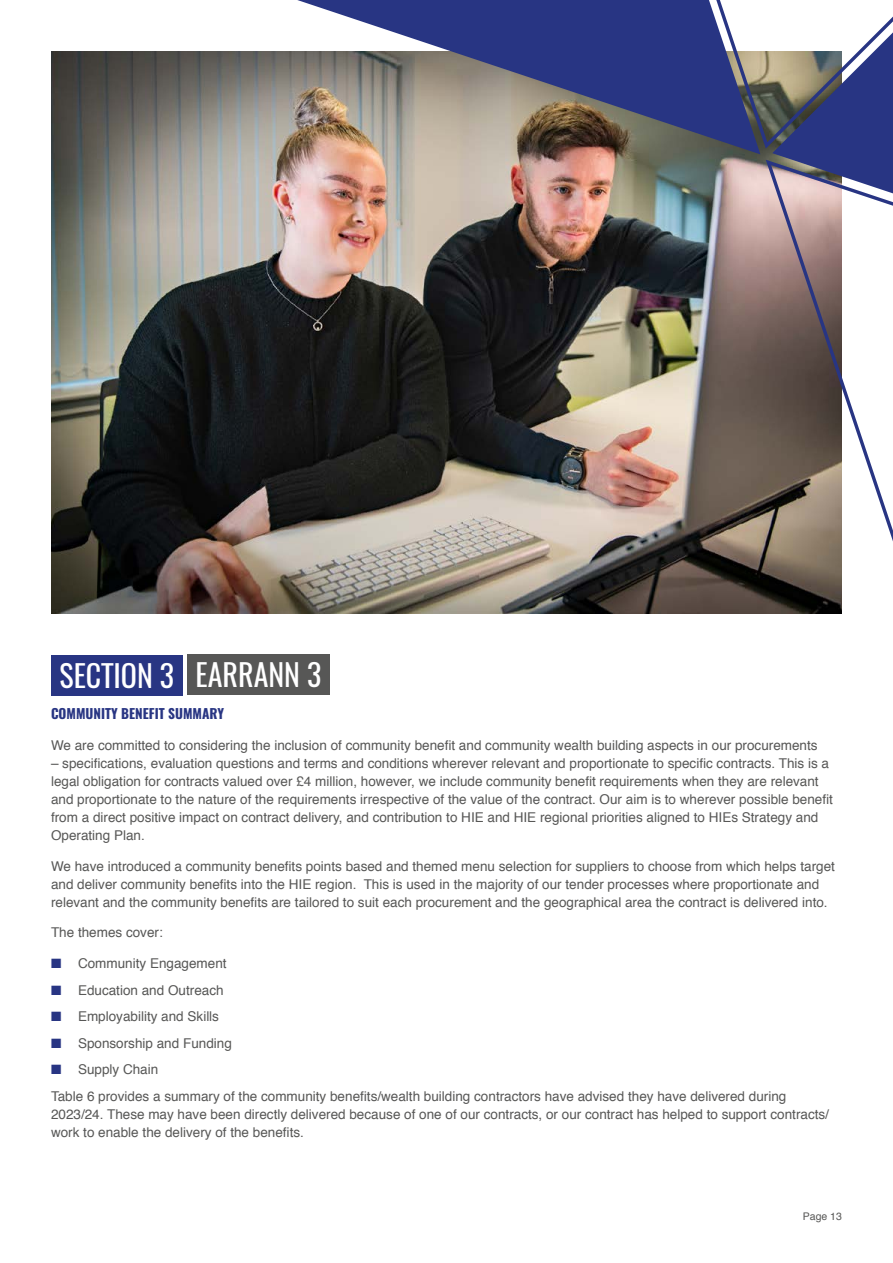
<style>
.page{position:relative;width:893px;height:1263px;background:#fff}
.page>*{position:absolute;margin:0;border:0;box-sizing:border-box;transform-origin:0 0}
.Titles{font:30px "Oswald";color:#fff}
.Body_text{font:13.5px/18px "Helvetica";color:#575756}
.Para_titles{font:700 13.5px "Oswald";color:#283583}
.t1{font:10.5px "Helvetica";color:#575756}
.s1{color:#283583}
</style>
<div class="page">
<div style="left:51px;top:656px;width:131px;height:40px;background:#283583"></div>
<img style="left:51px;top:51px;width:713px;height:562px">
<svg style="left:764px;top:318px;width:129px;height:296px"></svg>
<svg style="left:262px;top:0;width:338px;height:156px;background:#85818e"></svg>
<img style="left:600px;top:0;width:293px;height:318px">
<div style="left:187px;top:654px;width:142px;height:41px;background:#575756"></div>
<p class="Titles" style="left:196px;top:654px;width:127px">EARRANN 3</p>
<p class="Titles" style="left:60px;top:655px;width:116px">SECTION 3</p>
<p class="Para_titles" style="left:51px;top:706px;width:175px">COMMUNITY BENEFIT SUMMARY</p>
<p class="Body_text" style="left:51px;top:737px;width:768px">We are committed to considering the inclusion of community benefit and community wealth building aspects in our procurements</p>
<p class="Body_text" style="left:51px;top:755px;width:783px">– specifications, evaluation questions and terms and conditions wherever relevant and proportionate to specific contracts. This is a legal obligation for contracts valued over £4 million, however, we include community benefit requirements when they are relevant and proportionate to the nature of the requirements irrespective of the value of the contract. Our aim is to wherever possible benefit from a direct positive impact on contract delivery, and contribution to HIE and HIE regional priorities aligned to HIEs Strategy and Operating Plan.</p>
<p class="Body_text" style="left:51px;top:858px;width:785px">We have introduced a community benefits points based and themed menu selection for suppliers to choose from which helps target and deliver community benefits into the HIE region. This is used in the majority of our tender processes where proportionate and relevant and the community benefits are tailored to suit each procurement and the geographical area the contract is delivered into.</p>
<p class="Body_text" style="left:51px;top:924px;width:113px">The themes cover:</p>
<p class="Body_text" style="left:51px;top:955px;width:177px"><span class="s1">■</span> Community Engagement</p>
<p class="Body_text" style="left:51px;top:982px;width:174px"><span class="s1">■</span> Education and Outreach</p>
<p class="Body_text" style="left:51px;top:1008px;width:170px"><span class="s1">■</span> Employability and Skills</p>
<p class="Body_text" style="left:51px;top:1035px;width:182px"><span class="s1">■</span> Sponsorship and Funding</p>
<p class="Body_text" style="left:51px;top:1061px;width:109px"><span class="s1">■</span> Supply Chain</p>
<p class="Body_text" style="left:51px;top:1087px;width:779px">Table 6 provides a summary of the community benefits/wealth building contractors have advised they have delivered during<br>2023/24. These may have been directly delivered because of one of our contracts, or our contract has helped to support contracts/ work to enable the delivery of the benefits.</p>
<p class="t1" style="left:803px;top:1209px;width:41px">Page 13</p>
</div>
